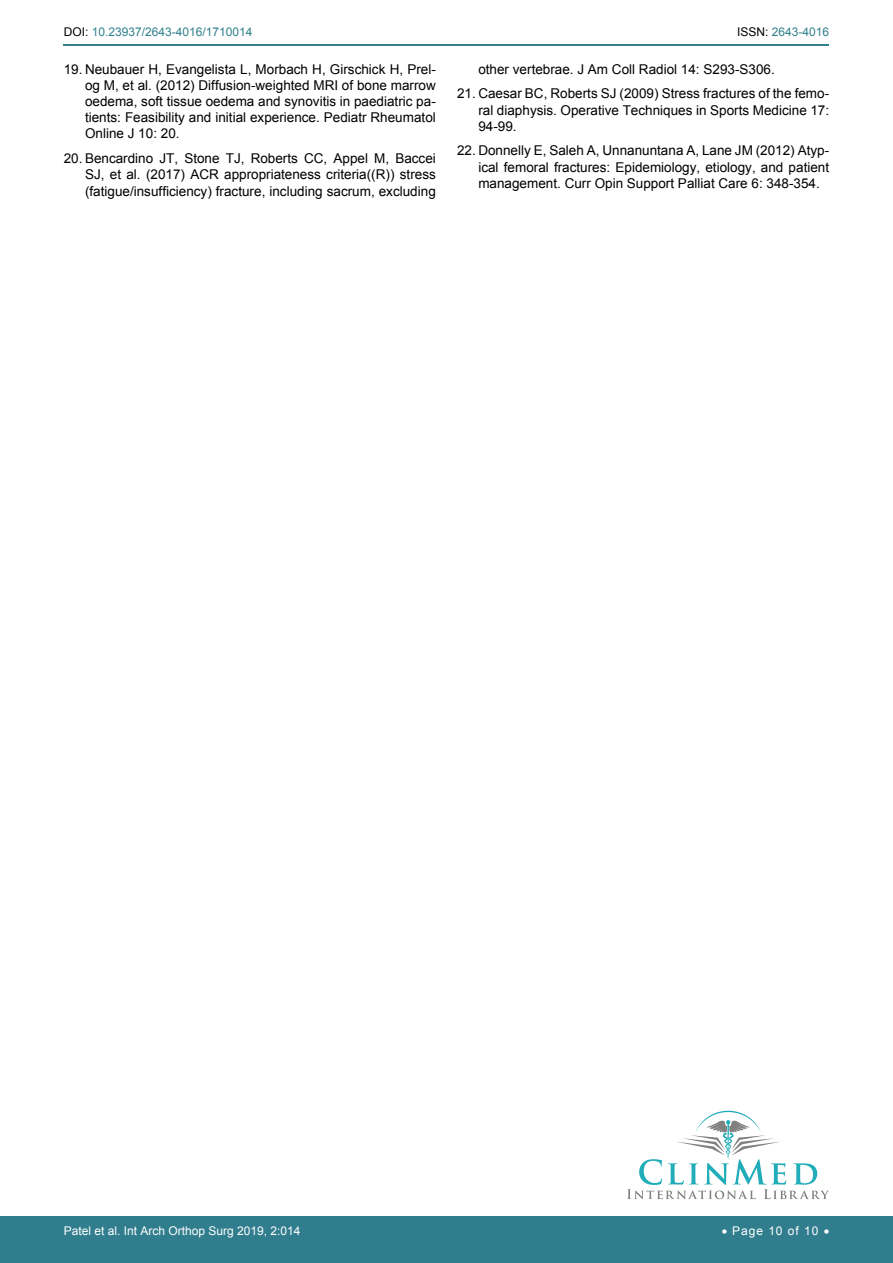
<style>
.page{position:relative;width:893px;height:1263px;background:#fff}
.page>*{position:absolute;margin:0;border:0;box-sizing:border-box;transform-origin:0 0}
.t1{font:13.5px/16.2px "Arial";color:#000;text-align:justify}
.t2{font:12px "Arial";color:#30808d}
.t3{font:12px "Arial";color:#fff}
.t4{font:12px "Arial";letter-spacing:.08em;color:#fff}
.s1{color:#000}
</style>
<div class="page">
<hr style="left:64px;top:44px;width:765px;height:2px;background:#30808d">
<div style="left:0;top:1217px;width:893px;height:46px;background:#307d8d"></div>
<svg style="left:627px;top:1111px;width:202px;height:88px"></svg>
<p class="t2" style="left:64px;top:24px;width:190px"><span class="s1">DOI:</span> 10.23937/2643-4016/1710014</p>
<p class="t2" style="left:737px;top:24px;width:94px"><span class="s1">ISSN:</span> 2643-4016</p>
<p class="t1" style="left:85px;top:61px;width:352px;text-indent:-21px">19. Neubauer H, Evangelista L, Morbach H, Girschick H, Prel&shy;og M, et al. (2012) Diffusion-weighted MRI of bone marrow oedema, soft tissue oedema and synovitis in paediatric pa&shy;tients: Feasibility and initial experience. Pediatr Rheumatol Online J 10: 20.</p>
<p class="t1" style="left:85px;top:150px;width:352px;text-indent:-21px">20. Bencardino JT, Stone TJ, Roberts CC, Appel M, Baccei SJ, et al. (2017) ACR appropriateness criteria((R)) stress (fatigue/insufficiency) fracture, including sacrum, excluding</p>
<p class="t1" style="left:478px;top:61px;width:298px">other vertebrae. J Am Coll Radiol 14: S293-S306.</p>
<p class="t1" style="left:478px;top:86px;width:352px;text-indent:-21px">21. Caesar BC, Roberts SJ (2009) Stress fractures of the femo&shy;ral diaphysis. Operative Techniques in Sports Medicine 17:<br>94-99.</p>
<p class="t1" style="left:478px;top:143px;width:352px;text-indent:-21px">22. Donnelly E, Saleh A, Unnanuntana A, Lane JM (2012) Atyp&shy;ical femoral fractures: Epidemiology, etiology, and patient management. Curr Opin Support Palliat Care 6: 348-354.</p>
<p class="t3" style="left:64px;top:1223px;width:238px">Patel et al. Int Arch Orthop Surg 2019, 2:014</p>
<p class="t4" style="left:722px;top:1223px;width:109px">• Page 10 of 10 •</p>
</div>
